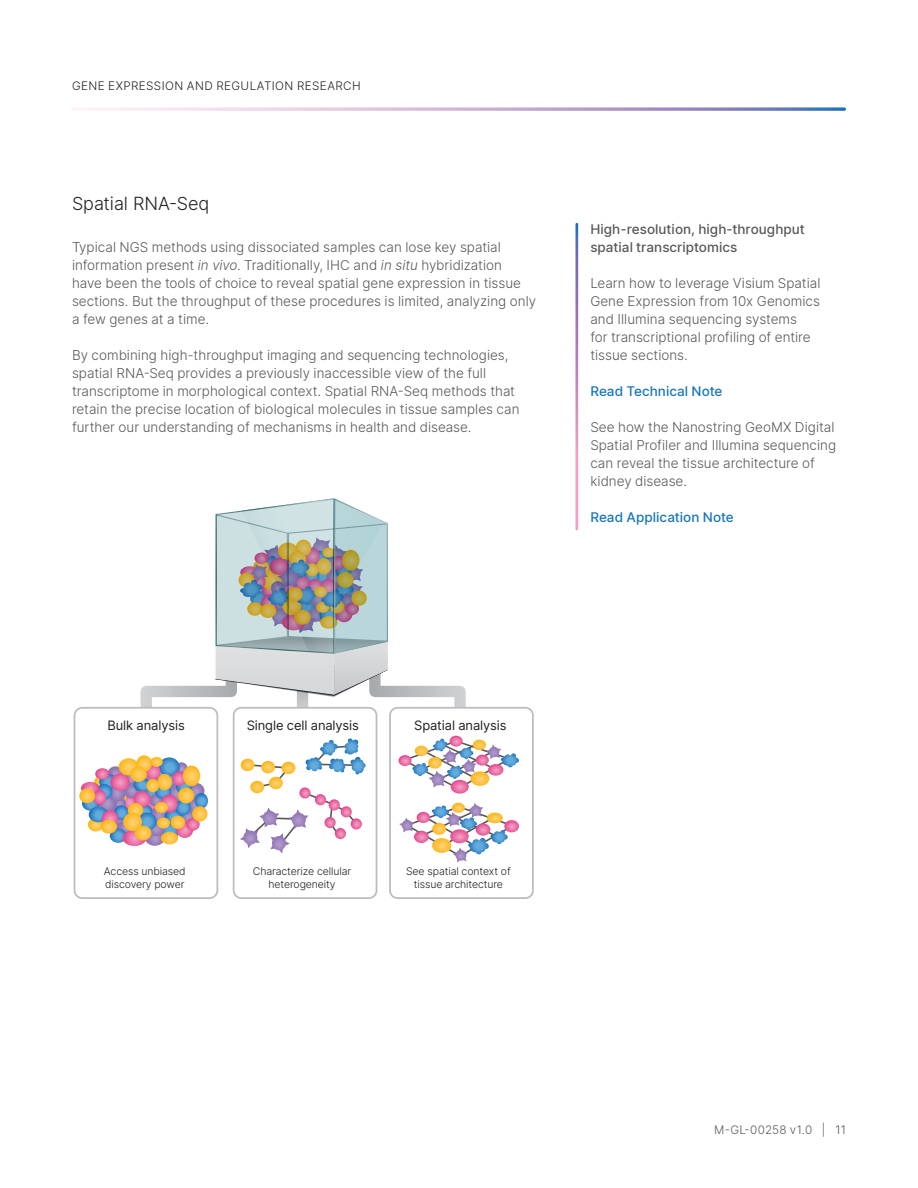
<style>
.page{position:relative;width:918px;height:1188px;background:#fff}
.page>*{position:absolute;margin:0;border:0;box-sizing:border-box;transform-origin:0 0}
.B-Head{font:300 18px "Inter";color:#231f20}
.Body_Copy{font:300 13.5px/18px "Inter";color:#57585a}
.Body_Copy-2{font:500 13.5px/18px "Inter";letter-spacing:.005em;color:#57585a}
.Body_Copy-3{font:500 13.5px "Inter";letter-spacing:.005em;color:#1576bd}
.t1{font:12.9px "Inter";letter-spacing:-.01em;color:#231f20}
.t2{font:300 11.7px "Inter";letter-spacing:.04em;color:#231f20}
.t3{font:300 11.7px "Inter";letter-spacing:.02em;color:#57585a}
.t4{font:300 10.5px/12.6px "Inter";letter-spacing:-.01em;color:#231f20;text-align:center}
.s1{font-style:italic}
</style>
<div class="page">
<svg style="left:72px;top:107px;width:774px;height:4px;background:#cabfdc"></svg>
<div style="left:74px;top:707px;width:144px;height:192px;border:2px solid #bcbdc0;border-radius:8px"></div>
<div style="left:233px;top:707px;width:144px;height:192px;border:2px solid #bcbdc0;border-radius:8px"></div>
<div style="left:389px;top:707px;width:145px;height:192px;border:2px solid #bcbdc0;border-radius:8px"></div>
<svg style="left:398px;top:736px;width:121px;height:58px"></svg>
<svg style="left:399px;top:803px;width:120px;height:59px"></svg>
<svg style="left:240px;top:738px;width:126px;height:116px"></svg>
<svg style="left:136px;top:755px;width:16px;height:17px"></svg>
<svg style="left:79px;top:757px;width:129px;height:89px"></svg>
<svg style="left:135px;top:498px;width:336px;height:226px"></svg>
<svg style="left:575px;top:223px;width:3px;height:307px"></svg>
<p class="t2" style="left:72px;top:77px;width:290px">GENE EXPRESSION AND REGULATION RESEARCH</p>
<p class="B-Head" style="left:72px;top:190px;width:139px">Spatial RNA-Seq</p>
<p class="Body_Copy" style="left:72px;top:238px;width:466px">Typical NGS methods using dissociated samples can lose key spatial information present <span class="s1">in vivo</span>. Traditionally, IHC and <span class="s1">in situ</span> hybridization<br>have been the tools of choice to reveal spatial gene expression in tissue sections. But the throughput of these procedures is limited, analyzing only a few genes at a time.</p>
<p class="Body_Copy" style="left:72px;top:346px;width:449px">By combining high-throughput imaging and sequencing technologies, spatial RNA-Seq provides a previously inaccessible view of the full transcriptome in morphological context. Spatial RNA-Seq methods that retain the precise location of biological molecules in tissue samples can further our understanding of mechanisms in health and disease.</p>
<p class="Body_Copy-2" style="left:590px;top:220px;width:216px">High-resolution, high-throughput spatial transcriptomics</p>
<p class="Body_Copy" style="left:590px;top:274px;width:232px">Learn how to leverage Visium Spatial<br>Gene Expression from 10x Genomics and Illumina sequencing systems<br>for transcriptional profiling of entire tissue sections.</p>
<p class="Body_Copy-3" style="left:590px;top:381px;width:134px">Read Technical Note</p>
<p class="Body_Copy" style="left:590px;top:418px;width:247px">See how the Nanostring GeoMX Digital Spatial Profiler and Illumina sequencing can reveal the tissue architecture of kidney disease.</p>
<p class="Body_Copy-3" style="left:590px;top:507px;width:145px">Read Application Note</p>
<p class="t1" style="left:108px;top:716px;width:79px">Bulk analysis</p>
<p class="t1" style="left:247px;top:716px;width:114px">Single cell analysis</p>
<p class="t1" style="left:414px;top:716px;width:94px">Spatial analysis</p>
<p class="t4" style="left:104px;top:865px;width:83px;text-align:left">Access unbiased discovery power</p>
<p class="t4" style="left:253px;top:865px;width:100px">Characterize cellular heterogeneity</p>
<p class="t4" style="left:406px;top:865px;width:106px">See spatial context of tissue architecture</p>
<p class="t3" style="left:714px;top:1121px;width:133px">M-GL-00258 v1.0 | 11</p>
</div>
